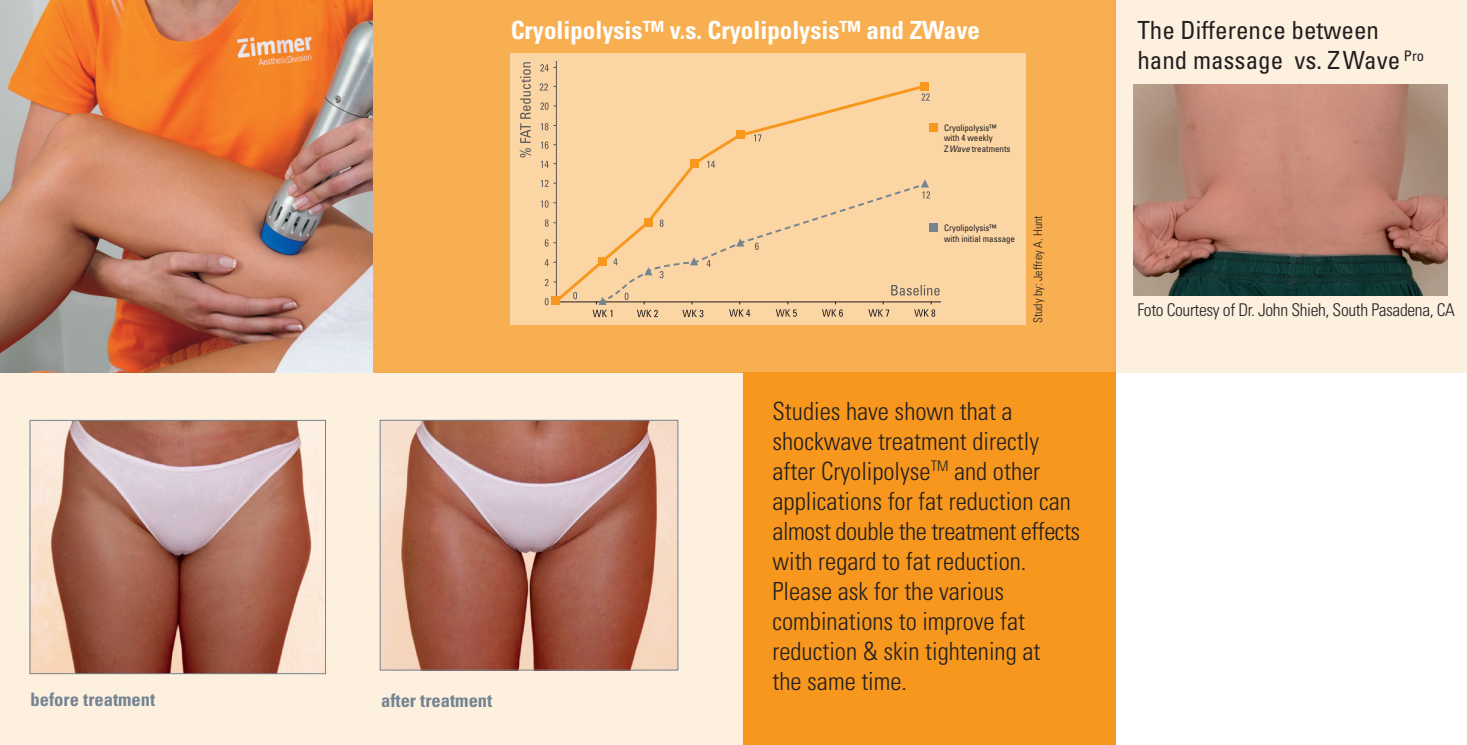
<style>
.page{position:relative;width:1467px;height:745px;background:#fff}
.page>*{position:absolute;margin:0;border:0;box-sizing:border-box;transform-origin:0 0}
.t1{font:300 condensed 25px/30px "Univers LT Std";color:#231f20}
.t2{font:condensed 25px/30px "Univers LT Std";color:#231f20}
.t3{font:700 condensed 25px "Univers LT Std";color:#fff}
.t4{font:700 condensed 18.5px "Univers LT Std";color:#748491}
.t5{font:300 condensed 17.5px "Univers LT Std";letter-spacing:-.02em;color:#231f20}
.t6{font:300 condensed 12px "Univers LT Std";color:#231f20}
.t7{font:condensed 9px/10.8px "Univers LT Std";color:#231f20}
.s1{font-style:italic}
</style>
<div class="page">
<div style="left:743px;top:372px;width:372px;height:372px;background:#f7971d"></div>
<div style="left:0;top:372px;width:744px;height:372px;background:#fdf0df"></div>
<img style="left:382px;top:422px;width:294px;height:246px">
<div style="left:380px;top:420px;width:298px;height:250px;border:1px solid #748491"></div>
<img style="left:32px;top:422px;width:292px;height:249px">
<div style="left:30px;top:420px;width:296px;height:253px;border:1px solid #748491"></div>
<div style="left:371px;top:0;width:744px;height:372px;background:#f8af51"></div>
<div style="left:1111px;top:0;width:356px;height:373px;background:#fdf0df"></div>
<img style="left:1133px;top:84px;width:314px;height:211px">
<div style="left:511px;top:53px;width:515px;height:271px;background:#fbd5a4"></div>
<div style="left:929px;top:123px;width:8px;height:8px;background:#f7971d"></div>
<hr style="left:556px;top:301px;width:385px;height:1px;background:#231f20">
<div style="left:921px;top:82px;width:8px;height:8px;background:#f7971d"></div>
<hr style="left:556px;top:61px;width:1px;height:241px;background:#57585a">
<svg style="left:552px;top:82px;width:376px;height:223px"></svg>
<svg style="left:545px;top:298px;width:11px;height:7px"></svg>
<svg style="left:545px;top:279px;width:11px;height:7px"></svg>
<svg style="left:545px;top:259px;width:11px;height:7px"></svg>
<svg style="left:545px;top:239px;width:11px;height:7px"></svg>
<svg style="left:545px;top:219px;width:11px;height:7px"></svg>
<svg style="left:541px;top:200px;width:15px;height:7px"></svg>
<svg style="left:541px;top:180px;width:15px;height:7px"></svg>
<svg style="left:541px;top:161px;width:15px;height:7px"></svg>
<svg style="left:541px;top:141px;width:15px;height:8px"></svg>
<svg style="left:520px;top:62px;width:11px;height:95px"></svg>
<svg style="left:541px;top:123px;width:15px;height:7px"></svg>
<svg style="left:540px;top:102px;width:16px;height:8px"></svg>
<svg style="left:540px;top:83px;width:16px;height:7px"></svg>
<svg style="left:540px;top:64px;width:16px;height:7px"></svg>
<svg style="left:573px;top:292px;width:4px;height:7px"></svg>
<svg style="left:707px;top:161px;width:8px;height:7px"></svg>
<svg style="left:754px;top:134px;width:7px;height:7px"></svg>
<svg style="left:921px;top:93px;width:9px;height:7px"></svg>
<svg style="left:593px;top:179px;width:347px;height:138px"></svg>
<img style="left:0;top:0;width:372px;height:372px">
<p class="t3" style="left:511px;top:15px;width:471px">Cryolipolysis™ v.s. Cryolipolysis™ and ZWave</p>
<p class="t4" style="left:31px;top:688px;width:126px">before treatment</p>
<p class="t4" style="left:381px;top:688px;width:113px">after treatment</p>
<p class="t7" style="left:944px;top:122px;width:68px">Cryolipolysis™ with 4 weekly<br>Z <span class="s1">Wave</span> treatments</p>
<p class="t7" style="left:944px;top:222px;width:72px">Cryolipolysis™<br>with initial massage</p>
<p class="t6" style="left:1031px;top:323px;width:109px;rotate:-90deg">Study by: Jeffrey A. Hunt</p>
<p class="t1" style="left:772px;top:395px;width:309px">Studies have shown that a shockwave treatment directly after Cryolipolyse<sup>TM</sup> and other applications for fat reduction can almost double the treatment effects with regard to fat reduction.<br>Please ask for the various combinations to improve fat reduction &amp; skin tightening at<br>the same time.</p>
<p class="t2" style="left:1137px;top:15px;width:288px">The Difference between hand massage vs. Z Wave <sup>Pro</sup></p>
<p class="t5" style="left:1137px;top:299px;width:319px">Foto Courtesy of Dr. John Shieh, South Pasadena, CA</p>
</div>
